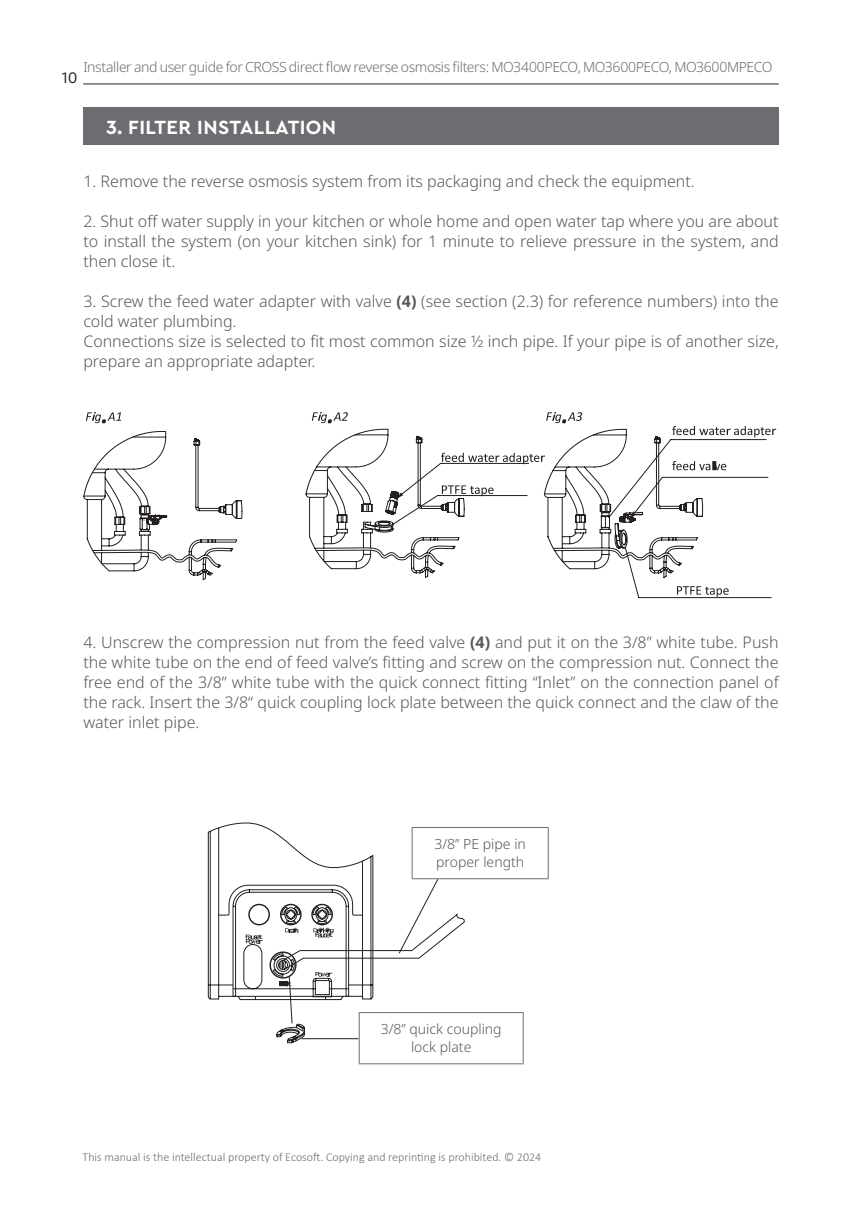
<style>
.page{position:relative;width:862px;height:1214px;background:#fff}
.page>*{position:absolute;margin:0;border:0;box-sizing:border-box;transform-origin:0 0}
.t1{font:700 20px "Cera PRO";letter-spacing:.02em;color:#fff}
.t2{font:300 16px/20px "Noto Sans";color:#57585a;text-align:justify}
.t3{font:16px "Cera PRO";color:#231f20}
.t4{font:300 14px "Noto Sans";letter-spacing:-.03em;color:#6c6d70}
.t5{font:300 14px/18px "Noto Sans";color:#57585a}
.t6{font:300 12px "Calibri";color:#6c6d70}
.s1{font-weight:700}
</style>
<div class="page">
<hr style="left:83px;top:83px;width:695px;height:1px;background:#231f20">
<hr style="left:412px;top:827px;width:137px;height:1px;background:#6c6d70">
<hr style="left:548px;top:827px;width:1px;height:51px;background:#6c6d70">
<hr style="left:412px;top:878px;width:137px;height:1px;background:#6c6d70">
<hr style="left:359px;top:1012px;width:164px;height:1px;background:#6c6d70">
<hr style="left:359px;top:1012px;width:1px;height:51px;background:#6c6d70">
<hr style="left:523px;top:1012px;width:1px;height:51px;background:#6c6d70">
<hr style="left:359px;top:1063px;width:164px;height:1px;background:#6c6d70">
<svg style="left:207px;top:822px;width:259px;height:221px"></svg>
<div style="left:83px;top:108px;width:695px;height:37px;background:#6c6d70"></div>
<svg style="left:83px;top:431px;width:159px;height:149px"></svg>
<svg style="left:86px;top:412px;width:35px;height:11px"></svg>
<svg style="left:305px;top:412px;width:471px;height:186px"></svg>
<p class="t4" style="left:83px;top:57px;width:691px">Installer and user guide for CROSS direct flow reverse osmosis filters: MO3400PECO, MO3600PECO, MO3600MPECO</p>
<p class="t3" style="left:62px;top:67px;width:17px">10</p>
<p class="t1" style="left:106px;top:114px;width:232px">3. FILTER INSTALLATION</p>
<p class="t2" style="left:83px;top:172px;width:613px">1. Remove the reverse osmosis system from its packaging and check the equipment.</p>
<p class="t2" style="left:83px;top:212px;width:697px">2. Shut off water supply in your kitchen or whole home and open water tap where you are about to install the system (on your kitchen sink) for 1 minute to relieve pressure in the system, and then close it.</p>
<p class="t2" style="left:83px;top:292px;width:697px;text-align:left">3. Screw the feed water adapter with valve <span class="s1">(4)</span> (see section (2.3) for reference numbers) into the cold water plumbing.<br>Connections size is selected to fit most common size ½ inch pipe. If your pipe is of another size, prepare an appropriate adapter.</p>
<p class="t2" style="left:83px;top:632px;width:697px">4. Unscrew the compression nut from the feed valve <span class="s1">(4)</span> and put it on the 3/8” white tube. Push the white tube on the end of feed valve’s fitting and screw on the compression nut. Connect the free end of the 3/8” white tube with the quick connect fitting “Inlet” on the connection panel of the rack. Insert the 3/8“ quick coupling lock plate between the quick connect and the claw of the water inlet pipe.</p>
<p class="t5" style="left:434px;top:835px;width:93px">3/8” PE pipe in proper length</p>
<p class="t5" style="left:381px;top:1020px;width:122px;text-align:center">3/8” quick coupling lock plate</p>
<p class="t6" style="left:83px;top:1148px;width:460px">This manual is the intellectual property of Ecosoft. Copying and reprinting is prohibited. © 2024</p>
</div>
